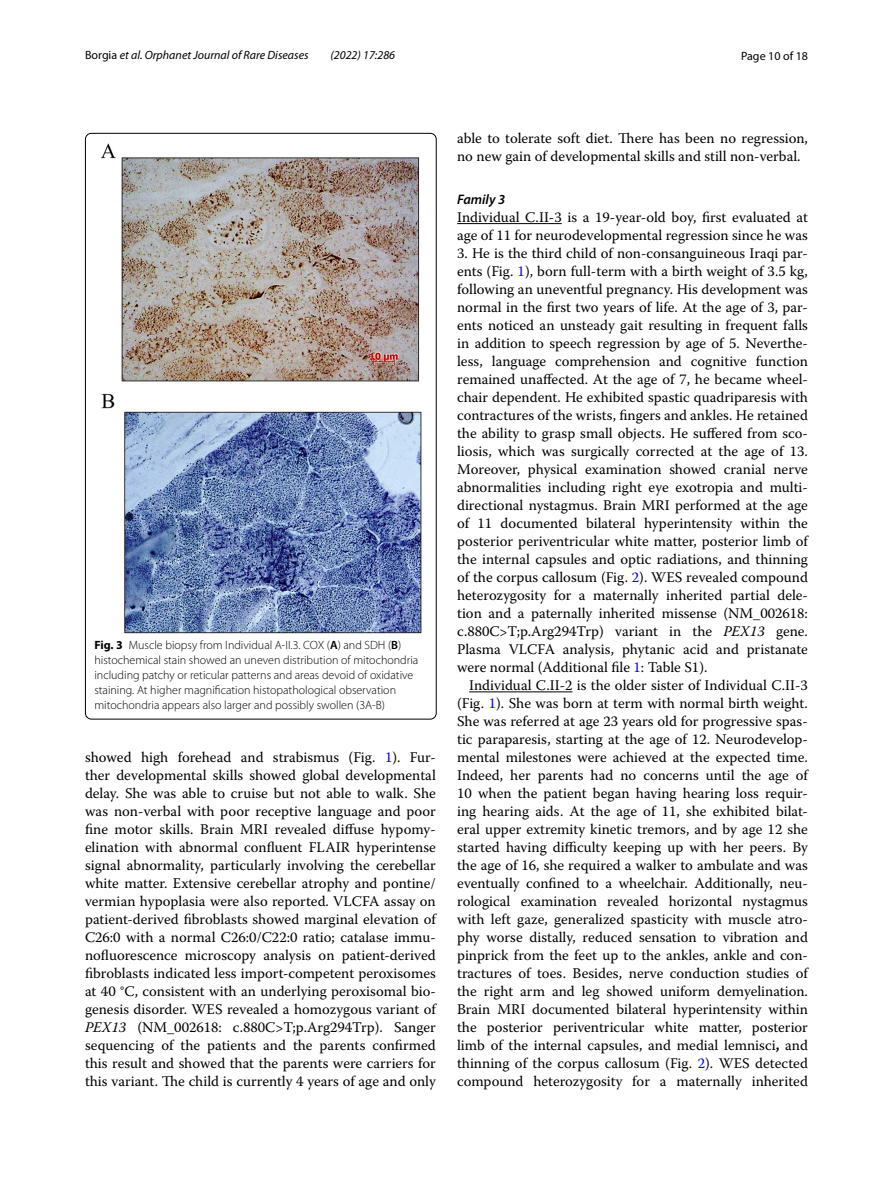
<style>
.page{position:relative;width:893px;height:1187px;background:#fff}
.page>*{position:absolute;margin:0;border:0;box-sizing:border-box;transform-origin:0 0}
.t1{font:14.7px/18px "Warnock Pro";color:#000;text-align:justify}
.t2{font:italic 600 13.8px "Myriad Pro";color:#000}
.t3{font:300 12px/15px "Myriad Pro";color:#000}
.t4{font:italic 12px "Myriad Pro";color:#000}
.t5{font:12px "Myriad Pro";color:#000}
.s1{font-style:normal}
.s2{font-weight:700}
.s3{font-weight:600}
.s4{color:#00f}
.s5{font-style:italic}
</style>
<div class="page">
<hr style="left:457px;top:223px;width:105px;height:1px;background:#000">
<hr style="left:469px;top:691px;width:103px;height:1px;background:#000">
<img style="left:100px;top:143px;width:322px;height:491px">
<p class="t4" style="left:85px;top:48px;width:225px"><span class="s1">Borgia</span> et al. Orphanet Journal of Rare Diseases</p>
<p class="t4" style="left:330px;top:48px;width:66px">(2022) 17:286</p>
<p class="t5" style="left:741px;top:48px;width:68px">Page 10 of 18</p>
<p class="t3" style="left:94px;top:638px;width:325px"><span class="s2">Fig. 3</span> Muscle biopsy from Individual A-II.3. COX (<span class="s3">A</span>) and SDH (<span class="s3">B</span>) histochemical stain showed an uneven distribution of mitochondria including patchy or reticular patterns and areas devoid of oxidative staining. At higher magnification histopathological observation mitochondria appears also larger and possibly swollen (3A-B)</p>
<p class="t1" style="left:85px;top:747px;width:352px">showed high forehead and strabismus (Fig. <span class="s4">1</span>). Fur&shy;ther developmental skills showed global developmental delay. She was able to cruise but not able to walk. She was non-verbal with poor receptive language and poor fine motor skills. Brain MRI revealed diffuse hypomy&shy;elination with abnormal confluent FLAIR hyperintense signal abnormality, particularly involving the cerebellar white matter. Extensive cerebellar atrophy and pontine/ vermian hypoplasia were also reported. VLCFA assay on patient-derived fibroblasts showed marginal elevation of C26:0 with a normal C26:0/C22:0 ratio; catalase immu&shy;nofluorescence microscopy analysis on patient-derived fibroblasts indicated less import-competent peroxisomes at 40 °C, consistent with an underlying peroxisomal bio&shy;genesis disorder. WES revealed a homozygous variant of <span class="s5">PEX13</span> (NM_002618: c.880C&gt;T;p.Arg294Trp). Sanger sequencing of the patients and the parents confirmed this result and showed that the parents were carriers for this variant. The child is currently 4 years of age and only</p>
<p class="t1" style="left:457px;top:128px;width:352px">able to tolerate soft diet. There has been no regression, no new gain of developmental skills and still non-verbal.</p>
<p class="t2" style="left:457px;top:190px;width:50px">Family 3</p>
<p class="t1" style="left:457px;top:208px;width:352px">Individual C.II-3 is a 19-year-old boy, first evaluated at age of 11 for neurodevelopmental regression since he was</p>
<p class="t1" style="left:457px;top:244px;width:352px">3. He is the third child of non-consanguineous Iraqi par&shy;ents (Fig. <span class="s4">1</span>), born full-term with a birth weight of 3.5 kg, following an uneventful pregnancy. His development was normal in the first two years of life. At the age of 3, par&shy;ents noticed an unsteady gait resulting in frequent falls in addition to speech regression by age of 5. Neverthe&shy;less, language comprehension and cognitive function remained unaffected. At the age of 7, he became wheel&shy;chair dependent. He exhibited spastic quadriparesis with contractures of the wrists, fingers and ankles. He retained the ability to grasp small objects. He suffered from sco&shy;liosis, which was surgically corrected at the age of 13.<br>Moreover, physical examination showed cranial nerve abnormalities including right eye exotropia and multi&shy;directional nystagmus. Brain MRI performed at the age of 11 documented bilateral hyperintensity within the posterior periventricular white matter, posterior limb of the internal capsules and optic radiations, and thinning of the corpus callosum (Fig. <span class="s4">2</span>). WES revealed compound heterozygosity for a maternally inherited partial dele&shy;tion and a paternally inherited missense (NM_002618: c.880C&gt;T;p.Arg294Trp) variant in the <span class="s5">PEX13</span> gene.<br>Plasma VLCFA analysis, phytanic acid and pristanate were normal (Additional file <span class="s4">1</span>: Table S1).</p>
<p class="t1" style="left:457px;top:676px;width:352px;text-indent:12px">Individual C.II-2 is the older sister of Individual C.II-3 (Fig. <span class="s4">1</span>). She was born at term with normal birth weight.<br>She was referred at age 23 years old for progressive spas&shy;tic paraparesis, starting at the age of 12. Neurodevelop&shy;mental milestones were achieved at the expected time.<br>Indeed, her parents had no concerns until the age of 10 when the patient began having hearing loss requir&shy;ing hearing aids. At the age of 11, she exhibited bilat&shy;eral upper extremity kinetic tremors, and by age 12 she started having difficulty keeping up with her peers. By the age of 16, she required a walker to ambulate and was eventually confined to a wheelchair. Additionally, neu&shy;rological examination revealed horizontal nystagmus with left gaze, generalized spasticity with muscle atro&shy;phy worse distally, reduced sensation to vibration and pinprick from the feet up to the ankles, ankle and con&shy;tractures of toes. Besides, nerve conduction studies of the right arm and leg showed uniform demyelination.<br>Brain MRI documented bilateral hyperintensity within the posterior periventricular white matter, posterior limb of the internal capsules, and medial lemnisci<span class="s2">,</span> and thinning of the corpus callosum (Fig. <span class="s4">2</span>). WES detected compound heterozygosity for a maternally inherited</p>
</div>
